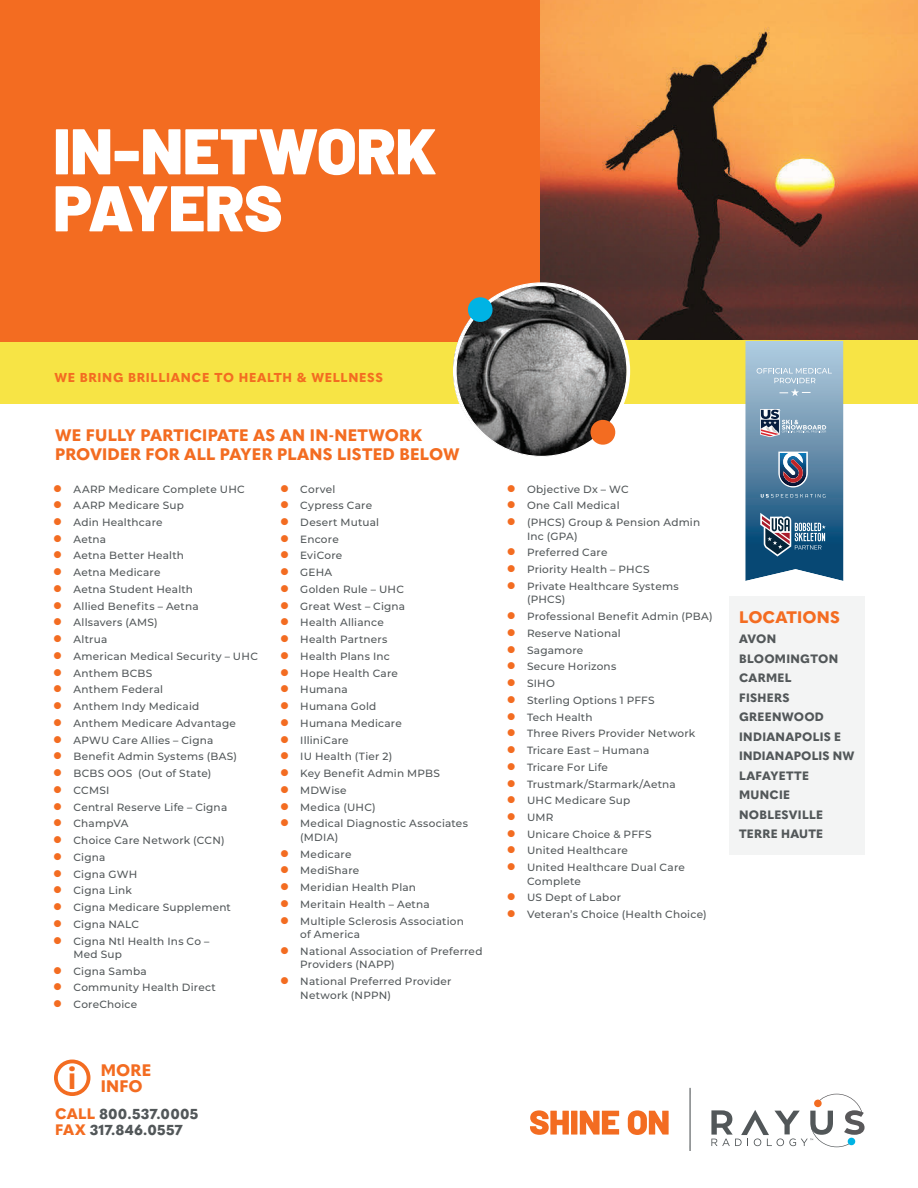
<style>
.page{position:relative;width:918px;height:1188px;background:#fff}
.page>*{position:absolute;margin:0;border:0;box-sizing:border-box;transform-origin:0 0}
.t1{font:900 64.5px/57px "Barlow";letter-spacing:-.005em;color:#fff}
.t2{font:800 16.5px/19.5px "Quasimoda";letter-spacing:.01em;color:#f36c21}
.t3{font:800 14.25px/16.5px "Quasimoda";letter-spacing:.02em;color:#525759}
.t4{font:800 12.75px "Quasimoda";letter-spacing:.05em;color:#f36c21}
.t5{font:800 12px/19.5px "Quasimoda";letter-spacing:.025em;color:#525759}
.t6{font:500 10.5px/16.8px "Montserrat";letter-spacing:.02em;color:#525759}
.s1{font-size:15px;color:#f36c21}
</style>
<div class="page">
<div style="left:729px;top:596px;width:135px;height:258px;background:#f3f4f4"></div>
<img style="left:540px;top:0;width:378px;height:341px">
<div style="left:0;top:341px;width:918px;height:63px;background:#f7e445"></div>
<div style="left:0;top:0;width:540px;height:341px;background:#f36c21"></div>
<svg style="left:453px;top:282px;width:178px;height:175px"></svg>
<svg style="left:711px;top:1094px;width:154px;height:53px"></svg>
<svg style="left:530px;top:1110px;width:89px;height:25px"></svg>
<svg style="left:628px;top:1110px;width:41px;height:25px"></svg>
<svg style="left:689px;top:1088px;width:2px;height:63px"></svg>
<div style="left:54px;top:1060px;width:36px;height:36px;border:4px solid #f36c21;border-radius:50%"></div>
<svg style="left:745px;top:341px;width:98px;height:240px;background:#6b8fab"></svg>
<h1 class="t1" style="left:53px;top:124px;width:385px">IN-NETWORK<br>PAYERS</h1>
<p class="t4" style="left:54px;top:370px;width:330px">WE BRING BRILLIANCE TO HEALTH &amp; WELLNESS</p>
<h2 class="t2" style="left:55px;top:425px;width:406px">WE FULLY PARTICIPATE AS AN IN-NETWORK<br>PROVIDER FOR ALL PAYER PLANS LISTED BELOW</h2>
<p class="t6" style="left:74px;top:481px;width:186px">AARP Medicare Complete UHC<br>AARP Medicare Sup<br>Adin Healthcare<br>Aetna<br>Aetna Better Health<br>Aetna Medicare<br>Aetna Student Health<br>Allied Benefits – Aetna<br>Allsavers (AMS)<br>Altrua<br>American Medical Security – UHC<br>Anthem BCBS<br>Anthem Federal<br>Anthem Indy Medicaid<br>Anthem Medicare Advantage<br>APWU Care Allies – Cigna<br>Benefit Admin Systems (BAS)<br>BCBS OOS (Out of State)<br>CCMSI<br>Central Reserve Life – Cigna<br>ChampVA<br>Choice Care Network (CCN)<br>Cigna<br>Cigna GWH<br>Cigna Link<br>Cigna Medicare Supplement<br>Cigna NALC<br>Cigna Ntl Health Ins Co –</p>
<p class="t6" style="left:74px;top:946px;width:144px">Med Sup<br>Cigna Samba<br>Community Health Direct<br>CoreChoice</p>
<h2 class="t2" style="left:68px;top:1062px;width:85px;line-height:16.5px;text-indent:33px">MORE <sup>i</sup> INFO</h2>
<h3 class="t3" style="left:55px;top:1106px;width:145px"><span class="s1">CALL</span> 800.537.0005<br><span class="s1">FAX</span> 317.846.0557</h3>
<p class="t6" style="left:300px;top:481px;width:169px">Corvel<br>Cypress Care<br>Desert Mutual<br>Encore<br>EviCore<br>GEHA<br>Golden Rule – UHC<br>Great West – Cigna<br>Health Alliance<br>Health Partners<br>Health Plans Inc<br>Hope Health Care<br>Humana<br>Humana Gold<br>Humana Medicare<br>IlliniCare<br>IU Health (Tier 2)<br>Key Benefit Admin MPBS<br>MDWise<br>Medica (UHC)<br>Medical Diagnostic Associates</p>
<p class="t6" style="left:300px;top:829px;width:165px">(MDIA)<br>Medicare<br>MediShare<br>Meridian Health Plan<br>Meritain Health – Aetna<br>Multiple Sclerosis Association</p>
<p class="t6" style="left:300px;top:926px;width:184px">of America<br>National Association of Preferred</p>
<p class="t6" style="left:300px;top:956px;width:153px">Providers (NAPP)<br>National Preferred Provider</p>
<p class="t6" style="left:300px;top:987px;width:92px">Network (NPPN)</p>
<p class="t6" style="left:527px;top:481px;width:175px">Objective Dx – WC<br>One Call Medical<br>(PHCS) Group &amp; Pension Admin</p>
<p class="t6" style="left:527px;top:528px;width:153px">Inc (GPA)<br>Preferred Care<br>Priority Health – PHCS<br>Private Healthcare Systems</p>
<p class="t6" style="left:527px;top:592px;width:187px">(PHCS)<br>Professional Benefit Admin (PBA)<br>Reserve National<br>Sagamore<br>Secure Horizons<br>SIHO<br>Sterling Options 1 PFFS<br>Tech Health<br>Three Rivers Provider Network<br>Tricare East – Humana<br>Tricare For Life<br>Trustmark/Starmark/Aetna<br>UHC Medicare Sup<br>UMR<br>Unicare Choice &amp; PFFS<br>United Healthcare<br>United Healthcare Dual Care</p>
<p class="t6" style="left:527px;top:873px;width:181px">Complete<br>US Dept of Labor<br>Veteran’s Choice (Health Choice)</p>
<h2 class="t2" style="left:739px;top:608px;width:102px">LOCATIONS</h2>
<p class="t5" style="left:739px;top:629px;width:117px">AVON<br>BLOOMINGTON<br>CARMEL<br>FISHERS<br>GREENWOOD<br>INDIANAPOLIS E<br>INDIANAPOLIS NW<br>LAFAYETTE<br>MUNCIE<br>NOBLESVILLE<br>TERRE HAUTE</p>
</div>
